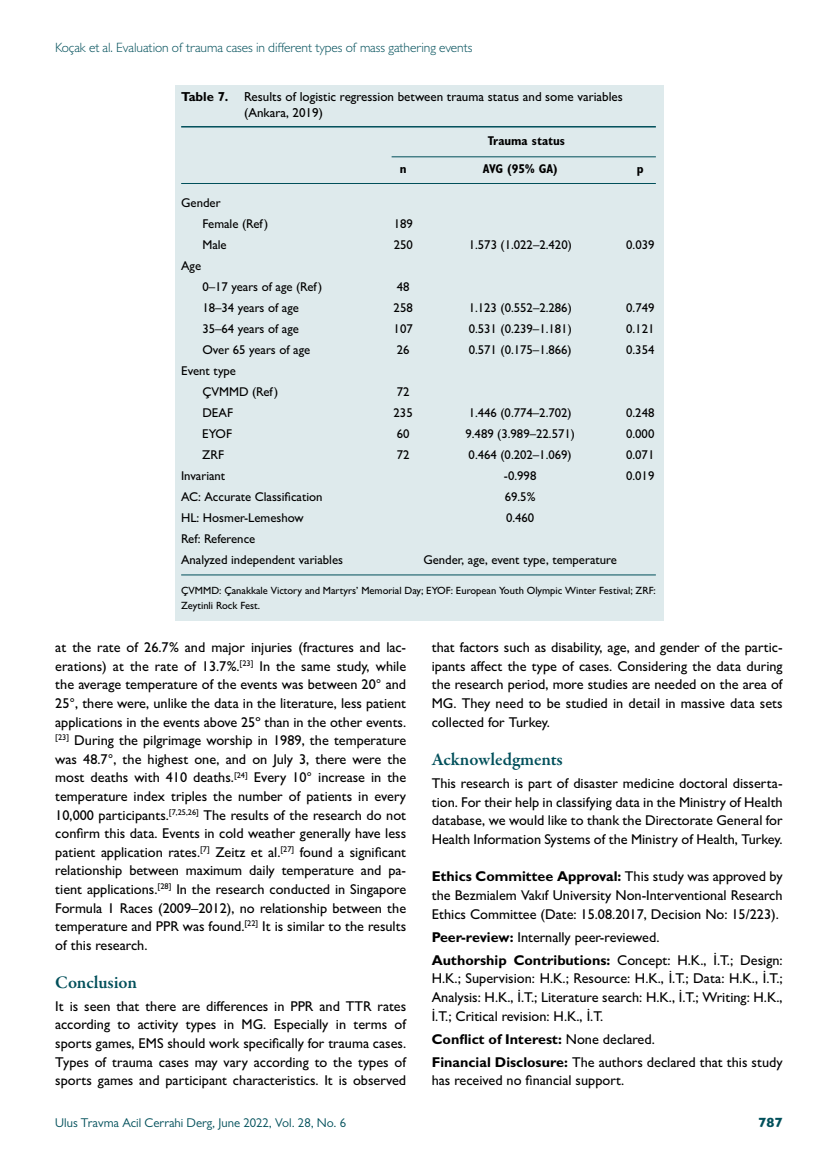
<style>
.page{position:relative;width:838px;height:1170px;background:#fff}
.page>*{position:absolute;margin:0;border:0;box-sizing:border-box;transform-origin:0 0}
.t1{font:600 18px "Garamond Premr Pro";letter-spacing:-.005em;color:#004f5a}
.t2{font:500 14.25px/18.6px "Gill Sans MT Pro";color:#000;text-align:justify}
.t3{font:300 13.5px "Gill Sans MT Pro";letter-spacing:-.005em;color:#004f5a}
.t4{font:800 13.5px "Gill Sans MT Pro";color:#004f5a}
.t5{font:500 13.05px/15.6px "Gill Sans MT Pro";color:#000}
.t6{font:500 12.75px/21px "Gill Sans MT Pro";color:#000}
.t7{font:12.75px "Gill Sans MT Pro";color:#004f5a}
.t8{font:700 condensed 12.75px "Gill Sans MT Pro";color:#000}
.t9{font:500 10.5px/15px "Gill Sans MT Pro";color:#000}
.s1{font-weight:700}
</style>
<div class="page">
<div style="left:175px;top:85px;width:488px;height:535px;background:#deeaec"></div>
<hr style="left:181px;top:126px;width:475px;height:1px;background:#004f5a">
<hr style="left:391px;top:156px;width:265px;height:1px;background:#004f5a">
<hr style="left:181px;top:183px;width:475px;height:1px;background:#004f5a">
<hr style="left:181px;top:574px;width:475px;height:1px;background:#004f5a">
<p class="t3" style="left:55px;top:39px;width:419px">Koçak et al. Evaluation of trauma cases in different types of mass gathering events</p>
<p class="t5" style="left:244px;top:89px;width:380px;text-indent:-63px"><span class="s1">Table 7.</span> Results of logistic regression between trauma status and some variables (Ankara, 2019)</p>
<p class="t8" style="left:487px;top:133px;width:79px">Trauma status</p>
<p class="t8" style="left:400px;top:161px;width:8px">n</p>
<p class="t8" style="left:483px;top:161px;width:76px">AVG (95% GA)</p>
<p class="t8" style="left:637px;top:161px;width:8px">p</p>
<p class="t6" style="left:202px;top:192px;width:67px;text-indent:-21px">Gender<br>Female (Ref)</p>
<p class="t6" style="left:394px;top:213px;width:21px">189</p>
<p class="t6" style="left:202px;top:234px;width:26px">Male</p>
<p class="t6" style="left:394px;top:234px;width:21px">250</p>
<p class="t6" style="left:469px;top:234px;width:105px">1.573 (1.022–2.420)</p>
<p class="t6" style="left:626px;top:234px;width:30px">0.039</p>
<p class="t6" style="left:181px;top:255px;width:22px">Age</p>
<p class="t6" style="left:202px;top:276px;width:121px">0–17 years of age (Ref)</p>
<p class="t6" style="left:397px;top:276px;width:14px">48</p>
<p class="t6" style="left:202px;top:297px;width:98px">18–34 years of age</p>
<p class="t6" style="left:393px;top:297px;width:21px">258</p>
<p class="t6" style="left:469px;top:297px;width:105px">1.123 (0.552–2.286)</p>
<p class="t6" style="left:626px;top:297px;width:30px">0.749</p>
<p class="t6" style="left:202px;top:318px;width:98px">35–64 years of age</p>
<p class="t6" style="left:393px;top:318px;width:21px">107</p>
<p class="t6" style="left:469px;top:318px;width:105px">0.531 (0.239–1.181)</p>
<p class="t6" style="left:626px;top:318px;width:30px">0.121</p>
<p class="t6" style="left:202px;top:339px;width:109px">Over 65 years of age</p>
<p class="t6" style="left:397px;top:339px;width:14px">26</p>
<p class="t6" style="left:469px;top:339px;width:105px">0.571 (0.175–1.866)</p>
<p class="t6" style="left:626px;top:339px;width:30px">0.354</p>
<p class="t6" style="left:202px;top:360px;width:77px;text-indent:-21px">Event type<br>ÇVMMD (Ref)</p>
<p class="t6" style="left:397px;top:381px;width:14px">72</p>
<p class="t6" style="left:202px;top:402px;width:32px">DEAF</p>
<p class="t6" style="left:393px;top:402px;width:21px">235</p>
<p class="t6" style="left:468px;top:402px;width:105px">1.446 (0.774–2.702)</p>
<p class="t6" style="left:626px;top:402px;width:30px">0.248</p>
<p class="t6" style="left:202px;top:423px;width:31px">EYOF</p>
<p class="t6" style="left:397px;top:423px;width:14px">60</p>
<p class="t6" style="left:465px;top:423px;width:111px">9.489 (3.989–22.571)</p>
<p class="t6" style="left:626px;top:423px;width:30px">0.000</p>
<p class="t6" style="left:202px;top:444px;width:23px">ZRF</p>
<p class="t6" style="left:397px;top:444px;width:14px">72</p>
<p class="t6" style="left:468px;top:444px;width:105px">0.464 (0.202–1.069)</p>
<p class="t6" style="left:626px;top:444px;width:30px">0.071</p>
<p class="t6" style="left:181px;top:465px;width:46px">Invariant</p>
<p class="t6" style="left:504px;top:465px;width:34px">-0.998</p>
<p class="t6" style="left:626px;top:465px;width:30px">0.019</p>
<p class="t6" style="left:181px;top:486px;width:143px">AC: Accurate Classification</p>
<p class="t6" style="left:504px;top:486px;width:32px">69.5%</p>
<p class="t6" style="left:181px;top:507px;width:124px">HL: Hosmer-Lemeshow</p>
<p class="t6" style="left:506px;top:507px;width:30px">0.460</p>
<p class="t6" style="left:181px;top:528px;width:163px">Ref: Reference<br>Analyzed independent variables</p>
<p class="t6" style="left:423px;top:549px;width:195px">Gender, age, event type, temperature</p>
<p class="t9" style="left:181px;top:582px;width:476px">ÇVMMD: Çanakkale Victory and Martyrs’ Memorial Day; EYOF: European Youth Olympic Winter Festival; ZRF:<br>Zeytinli Rock Fest.</p>
<p class="t2" style="left:55px;top:638px;width:352px">at the rate of 26.7% and major injuries (fractures and lac&shy;erations) at the rate of 13.7%.<sup>[23]</sup> In the same study, while the average temperature of the events was between 20° and 25°, there were, unlike the data in the literature, less patient applications in the events above 25º than in the other events. <sup>[23]</sup> During the pilgrimage worship in 1989, the temperature was 48.7°, the highest one, and on July 3, there were the most deaths with 410 deaths.<sup>[24]</sup> Every 10° increase in the temperature index triples the number of patients in every 10,000 participants.<sup>[7,25,26]</sup> The results of the research do not confirm this data. Events in cold weather generally have less patient application rates.<sup>[7]</sup> Zeitz et al.<sup>[27]</sup> found a significant relationship between maximum daily temperature and pa&shy;tient applications.<sup>[28]</sup> In the research conducted in Singapore Formula 1 Races (2009–2012), no relationship between the temperature and PPR was found.<sup>[22]</sup> It is similar to the results of this research.</p>
<p class="t1" style="left:55px;top:971px;width:83px">Conclusion</p>
<p class="t2" style="left:55px;top:996px;width:352px">It is seen that there are differences in PPR and TTR rates according to activity types in MG. Especially in terms of sports games, EMS should work specifically for trauma cases.<br>Types of trauma cases may vary according to the types of sports games and participant characteristics. It is observed</p>
<p class="t2" style="left:432px;top:638px;width:352px">that factors such as disability, age, and gender of the partic&shy;ipants affect the type of cases. Considering the data during the research period, more studies are needed on the area of MG. They need to be studied in detail in massive data sets collected for Turkey.</p>
<p class="t1" style="left:432px;top:748px;width:133px">Acknowledgments</p>
<p class="t2" style="left:432px;top:773px;width:352px">This research is part of disaster medicine doctoral disserta&shy;tion. For their help in classifying data in the Ministry of Health database, we would like to thank the Directorate General for Health Information Systems of the Ministry of Health, Turkey.</p>
<p class="t2" style="left:432px;top:867px;width:352px"><span class="s1">Ethics Committee Approval:</span> This study was approved by the Bezmialem Vakıf University Non-Interventional Research Ethics Committee (Date: 15.08.2017, Decision No: 15/223).</p>
<p class="t2" style="left:432px;top:925px;width:352px;line-height:23px"><span class="s1">Peer-review:</span> Internally peer-reviewed.<br><span class="s1">Authorship Contributions:</span> Concept: H.K., İ.T.; Design:</p>
<p class="t2" style="left:432px;top:969px;width:352px">H.K.; Supervision: H.K.; Resource: H.K., İ.T.; Data: H.K., İ.T.; Analysis: H.K., İ.T.; Literature search: H.K., İ.T.; Writing: H.K., İ.T.; Critical revision: H.K., İ.T.</p>
<p class="t2" style="left:432px;top:1027px;width:352px;line-height:23px"><span class="s1">Conflict of Interest:</span> None declared.<br><span class="s1">Financial Disclosure:</span> The authors declared that this study</p>
<p class="t2" style="left:432px;top:1070px;width:194px">has received no financial support.</p>
<p class="t7" style="left:55px;top:1115px;width:292px">Ulus Travma Acil Cerrahi Derg, June 2022, Vol. 28, No. 6</p>
<p class="t4" style="left:758px;top:1114px;width:26px">787</p>
</div>
